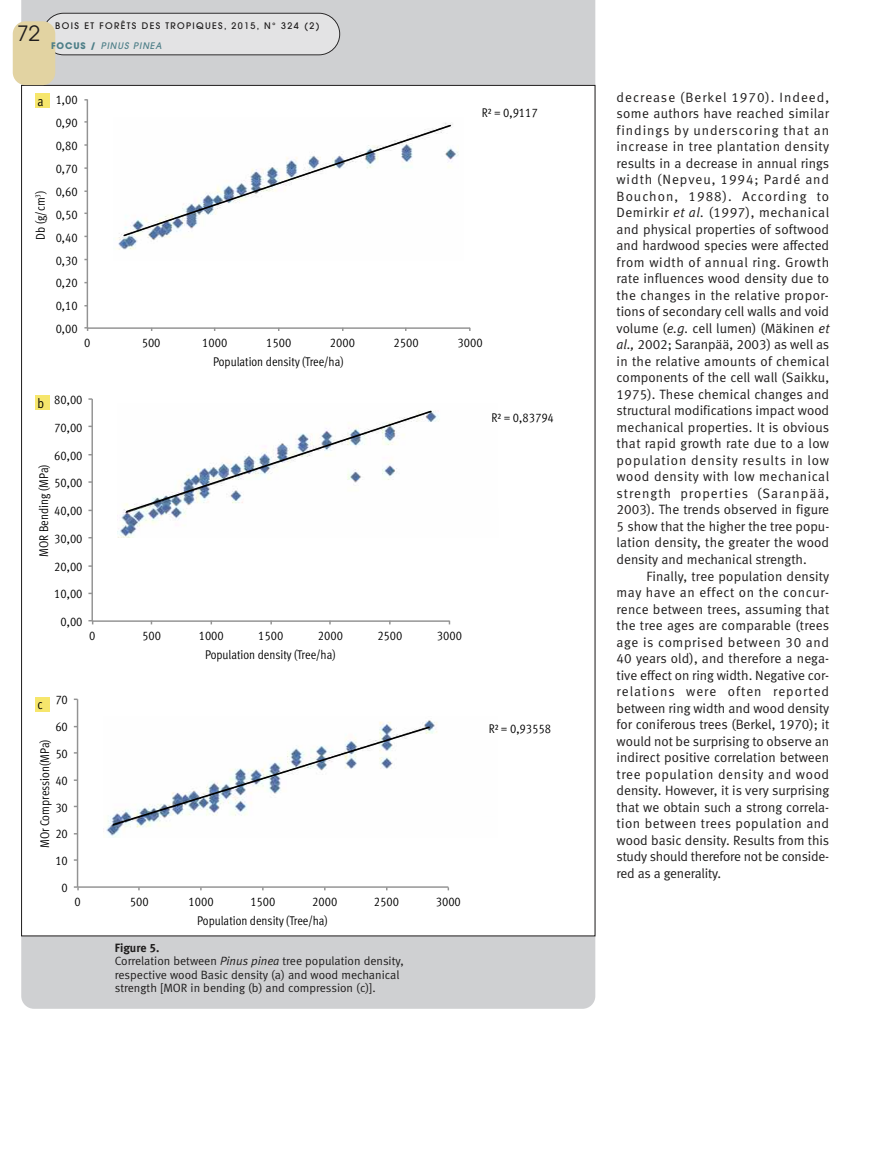
<style>
.page{position:relative;width:893px;height:1149px;background:#fff}
.page>*{position:absolute;margin:0;border:0;box-sizing:border-box;transform-origin:0 0}
.t1{font:21px "Avant Garde";color:#1f1d1d}
.t2{font:13.65px "Meta Cond Normal LF";color:#000}
.t3{font:13.5px/16.5px "Meta Normal LF";letter-spacing:-.01em;color:#1f1d1d;text-align:justify}
.t4{font:12.6px "Meta Cond Normal LF";color:#000}
.t5{font:12px/13.5px "Meta Normal LF";color:#1f1d1d}
.t6{font:12px "Meta Bold LF";color:#1f1d1d}
.t7{font:500 9px/19.6px "Avant Garde";letter-spacing:.15em;color:#1f1d1d}
.s1{font-weight:700;color:#4e7f88}
.s2{font-style:italic;color:#4e7f88}
.s3{font-style:italic}
</style>
<div class="page">
<div style="left:21px;top:0;width:574px;height:1008px;background:#cfd0d2"></div>
<div style="left:22px;top:85px;width:573px;height:850px;background:#fff"></div>
<img style="left:116px;top:123px;width:343px;height:127px">
<img style="left:118px;top:410px;width:322px;height:127px">
<img style="left:103px;top:720px;width:334px;height:117px">
<hr style="left:87px;top:99px;width:1px;height:229px;background:#939393">
<hr style="left:87px;top:327px;width:383px;height:2px;background:#939393">
<svg style="left:122px;top:124px;width:330px;height:113px"></svg>
<hr style="left:91px;top:399px;width:2px;height:222px;background:#939393">
<hr style="left:92px;top:620px;width:357px;height:1px;background:#939393">
<svg style="left:125px;top:410px;width:308px;height:103px"></svg>
<hr style="left:77px;top:699px;width:1px;height:187px;background:#939393">
<hr style="left:78px;top:886px;width:370px;height:1px;background:#939393">
<svg style="left:74px;top:886px;width:5px;height:4px"></svg>
<svg style="left:112px;top:725px;width:319px;height:101px"></svg>
<div style="left:35px;top:94px;width:14px;height:14px;background:#f6e66c"></div>
<div style="left:35px;top:395px;width:14px;height:15px;background:#f6e66c"></div>
<div style="left:35px;top:696px;width:14px;height:15px;background:#f6e66c"></div>
<svg style="left:43px;top:13px;width:297px;height:42px;background:#dbdbdc"></svg>
<div style="left:13px;top:21px;width:42px;height:64px;background:#e2d3a2;border-radius:13px"></div>
<h1 class="t1" style="left:17px;top:26px;width:25px">72</h1>
<p class="t7" style="left:51px;top:17px;width:270px;text-indent:4px">BOIS ET FORÊTS DES TROPIQUES, 2015, N° 324 (2)<br><span class="s1">FOCUS /</span> <span class="s2">PINUS PINEA</span></p>
<p class="t2" style="left:37px;top:96px;width:8px">a</p>
<p class="t4" style="left:36px;top:239px;width:50px;rotate:-90deg">Db (g/cm<sup>3</sup>)</p>
<p class="t4" style="left:56px;top:95px;width:24px">1,00</p>
<p class="t4" style="left:56px;top:118px;width:24px">0,90</p>
<p class="t4" style="left:56px;top:141px;width:24px">0,80</p>
<p class="t4" style="left:56px;top:164px;width:24px">0,70</p>
<p class="t4" style="left:56px;top:187px;width:24px">0,60</p>
<p class="t4" style="left:56px;top:209px;width:24px">0,50</p>
<p class="t4" style="left:56px;top:232px;width:24px">0,40</p>
<p class="t4" style="left:56px;top:255px;width:24px">0,30</p>
<p class="t4" style="left:56px;top:278px;width:24px">0,20</p>
<p class="t4" style="left:56px;top:301px;width:24px">0,10</p>
<p class="t4" style="left:56px;top:324px;width:24px">0,00</p>
<p class="t4" style="left:482px;top:108px;width:58px">R² = 0,9117</p>
<p class="t4" style="left:84px;top:338px;width:8px">0</p>
<p class="t4" style="left:142px;top:338px;width:20px">500</p>
<p class="t4" style="left:202px;top:338px;width:27px">1000</p>
<p class="t4" style="left:266px;top:338px;width:27px">1500</p>
<p class="t4" style="left:330px;top:338px;width:27px">2000</p>
<p class="t4" style="left:394px;top:338px;width:27px">2500</p>
<p class="t4" style="left:457px;top:338px;width:27px">3000</p>
<p class="t2" style="left:37px;top:398px;width:8px">b</p>
<p class="t4" style="left:54px;top:395px;width:30px">80,00</p>
<p class="t4" style="left:54px;top:422px;width:30px">70,00</p>
<p class="t4" style="left:54px;top:450px;width:30px">60,00</p>
<p class="t4" style="left:39px;top:556px;width:93px;rotate:-90deg">MOR Bending (MPa)</p>
<p class="t4" style="left:54px;top:478px;width:30px">50,00</p>
<p class="t4" style="left:54px;top:506px;width:30px">40,00</p>
<p class="t4" style="left:54px;top:533px;width:30px">30,00</p>
<p class="t4" style="left:54px;top:561px;width:30px">20,00</p>
<p class="t4" style="left:54px;top:589px;width:30px">10,00</p>
<p class="t4" style="left:61px;top:617px;width:24px">0,00</p>
<p class="t4" style="left:213px;top:357px;width:132px">Population density (Tree/ha)</p>
<p class="t4" style="left:89px;top:631px;width:8px">0</p>
<p class="t4" style="left:142px;top:631px;width:20px">500</p>
<p class="t4" style="left:199px;top:631px;width:27px">1000</p>
<p class="t4" style="left:258px;top:631px;width:27px">1500</p>
<p class="t4" style="left:318px;top:631px;width:27px">2000</p>
<p class="t4" style="left:377px;top:631px;width:27px">2500</p>
<p class="t4" style="left:437px;top:631px;width:27px">3000</p>
<p class="t2" style="left:37px;top:699px;width:7px">c</p>
<p class="t4" style="left:55px;top:695px;width:14px">70</p>
<p class="t4" style="left:55px;top:721px;width:14px">60</p>
<p class="t4" style="left:40px;top:847px;width:110px;rotate:-90deg">MOr Compression(MPa)</p>
<p class="t4" style="left:55px;top:748px;width:14px">50</p>
<p class="t4" style="left:55px;top:775px;width:14px">40</p>
<p class="t4" style="left:55px;top:802px;width:14px">30</p>
<p class="t4" style="left:55px;top:829px;width:14px">20</p>
<p class="t4" style="left:55px;top:855px;width:14px">10</p>
<p class="t4" style="left:62px;top:882px;width:8px">0</p>
<p class="t4" style="left:205px;top:649px;width:132px">Population density (Tree/ha)</p>
<p class="t4" style="left:74px;top:896px;width:8px">0</p>
<p class="t4" style="left:130px;top:896px;width:20px">500</p>
<p class="t4" style="left:189px;top:896px;width:27px">1000</p>
<p class="t4" style="left:250px;top:896px;width:27px">1500</p>
<p class="t4" style="left:312px;top:896px;width:27px">2000</p>
<p class="t4" style="left:374px;top:896px;width:27px">2500</p>
<p class="t4" style="left:436px;top:896px;width:27px">3000</p>
<p class="t4" style="left:197px;top:915px;width:132px">Population density (Tree/ha)</p>
<p class="t6" style="left:115px;top:942px;width:46px">Figure 5.</p>
<p class="t5" style="left:115px;top:955px;width:290px">Correlation between <span class="s3">Pinus pinea</span> tree population density, respective wood Basic density (a) and wood mechanical strength [MOR in bending (b) and compression (c)].</p>
<p class="t4" style="left:492px;top:413px;width:64px">R² = 0,83794</p>
<p class="t4" style="left:489px;top:723px;width:64px">R² = 0,93558</p>
<p class="t3" style="left:617px;top:90px;width:214px">decrease (Berkel 1970). Indeed, some authors have reached similar findings by underscoring that an increase in tree plantation density results in a decrease in annual rings width (Nepveu, 1994; Pardé and Bouchon, 1988). According to Demirkir <span class="s3">et al.</span> (1997), mechanical and physical properties of softwood and hardwood species were affected from width of annual ring. Growth rate influences wood density due to the changes in the relative propor&shy;tions of secondary cell walls and void volume (<span class="s3">e.g.</span> cell lumen) (Mäkinen <span class="s3">et al.,</span> 2002; Saranpää, 2003) as well as in the relative amounts of chemical components of the cell wall (Saikku, 1975). These chemical changes and structural modifications impact wood mechanical properties. It is obvious that rapid growth rate due to a low population density results in low wood density with low mechanical strength properties (Saranpää, 2003). The trends observed in figure 5 show that the higher the tree popu&shy;lation density, the greater the wood density and mechanical strength.</p>
<p class="t3" style="left:617px;top:568px;width:214px;text-indent:30px">Finally, tree population density may have an effect on the concur&shy;rence between trees, assuming that the tree ages are comparable (trees age is comprised between 30 and 40 years old), and therefore a nega&shy;tive effect on ring width. Negative cor&shy;relations were often reported between ring width and wood density for coniferous trees (Berkel, 1970); it would not be surprising to observe an indirect positive correlation between tree population density and wood density. However, it is very surprising that we obtain such a strong correla&shy;tion between trees population and wood basic density. Results from this study should therefore not be conside&shy;red as a generality.</p>
</div>
